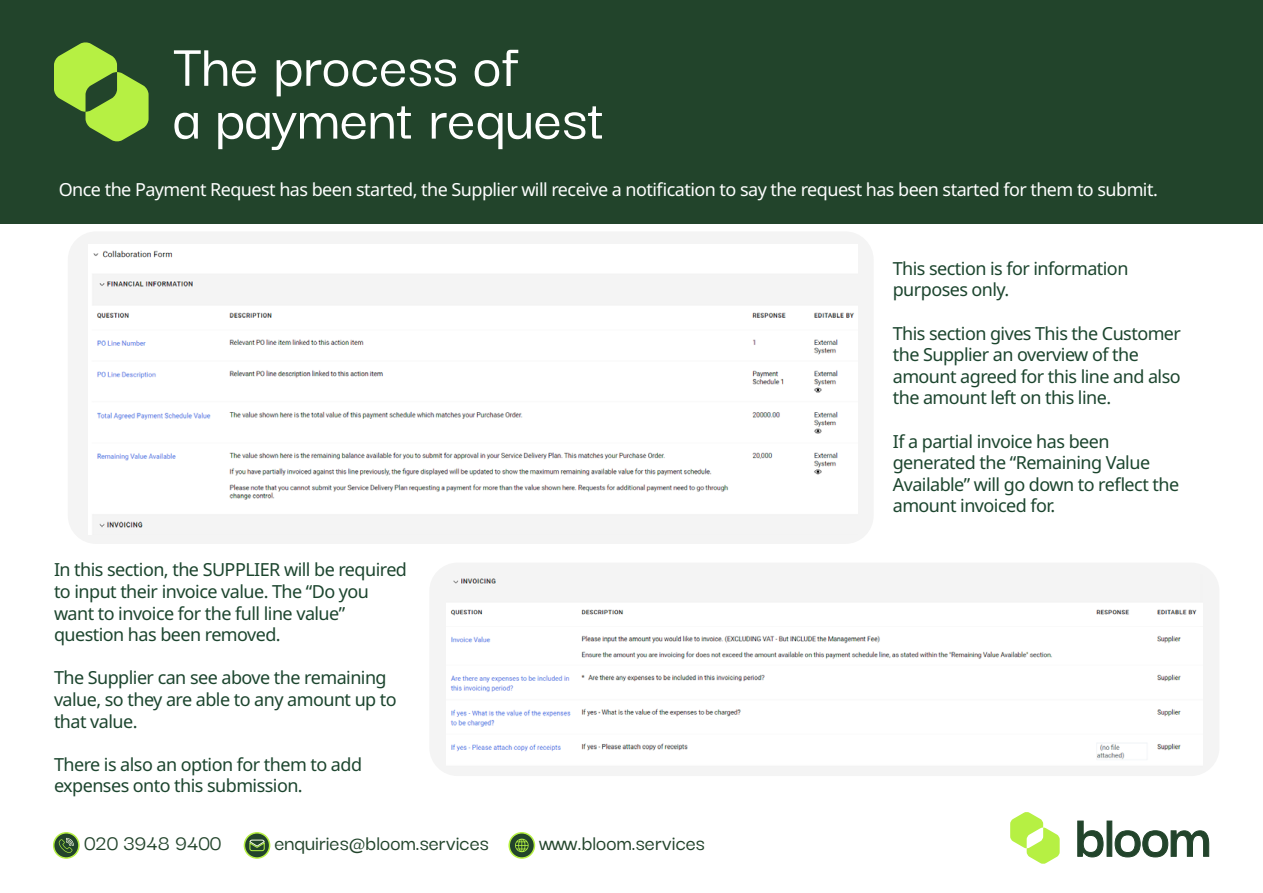
<style>
.page{position:relative;width:1263px;height:893px;background:#fff}
.page>*{position:absolute;margin:0;border:0;box-sizing:border-box;transform-origin:0 0}
.t1{font:500 63px/52.8px "Darker Grotesque";color:#fff}
.t2{font:500 22.5px "Darker Grotesque";color:#22442b}
.t3{font:18px/21.6px "Noto Sans";letter-spacing:-.03em;color:#1c452e}
.t4{font:18px "Noto Sans";letter-spacing:-.03em;color:#fff}
</style>
<div class="page">
<div style="left:68px;top:231px;width:806px;height:313px;background:#f4f4f4;border-radius:28px"></div>
<div style="left:429px;top:563px;width:790px;height:213px;background:#f4f4f4;border-radius:28px"></div>
<div style="left:0;top:0;width:1263px;height:223px;background:#22442b"></div>
<svg style="left:1077px;top:820px;width:26px;height:37px"></svg>
<div style="left:1107px;top:821px;width:5px;height:35px;background:#22442b;border:1px solid #22442b"></div>
<svg style="left:1114px;top:830px;width:95px;height:27px"></svg>
<svg style="left:1010px;top:812px;width:50px;height:52px"></svg>
<svg style="left:54px;top:42px;width:95px;height:100px"></svg>
<svg style="left:509px;top:833px;width:25px;height:25px"></svg>
<div style="left:508px;top:832px;width:27px;height:27px;border:2px solid #b6f043;border-radius:50%"></div>
<svg style="left:244px;top:833px;width:26px;height:25px"></svg>
<div style="left:244px;top:832px;width:26px;height:27px;border:2px solid #b6f043;border-radius:50%"></div>
<svg style="left:54px;top:833px;width:25px;height:25px"></svg>
<div style="left:53px;top:832px;width:27px;height:27px;border:2px solid #b6f043;border-radius:50%"></div>
<svg style="left:515px;top:839px;width:14px;height:13px"></svg>
<svg style="left:249px;top:839px;width:16px;height:12px"></svg>
<svg style="left:59px;top:838px;width:15px;height:15px"></svg>
<img style="left:88px;top:245px;width:770px;height:289px">
<img style="left:447px;top:578px;width:756px;height:186px">
<h1 class="t1" style="left:173px;top:38px;width:433px">The process of<br>a payment request</h1>
<p class="t4" style="left:59px;top:180px;width:1100px">Once the Payment Request has been started, the Supplier will receive a notification to say the request has been started for them to submit.</p>
<p class="t3" style="left:54px;top:559px;width:354px">In this section, the SUPPLIER will be required to input their invoice value. The “Do you want to invoice for the full line value” question has been removed.</p>
<p class="t3" style="left:54px;top:667px;width:344px">The Supplier can see above the remaining value, so they are able to any amount up to that value.</p>
<p class="t3" style="left:54px;top:754px;width:310px">There is also an option for them to add expenses onto this submission.</p>
<p class="t2" style="left:84px;top:830px;width:139px">020 3948 9400</p>
<p class="t2" style="left:274px;top:830px;width:216px">enquiries@bloom.services</p>
<p class="t2" style="left:539px;top:830px;width:167px">www.bloom.services</p>
<p class="t3" style="left:893px;top:258px;width:237px">This section is for information purposes only.</p>
<p class="t3" style="left:893px;top:323px;width:290px">This section gives This the Customer the Supplier an overview of the amount agreed for this line and also the amount left on this line.</p>
<p class="t3" style="left:893px;top:431px;width:288px">If a partial invoice has been generated the “Remaining Value<br>Available” will go down to reflect the amount invoiced for.</p>
</div>
